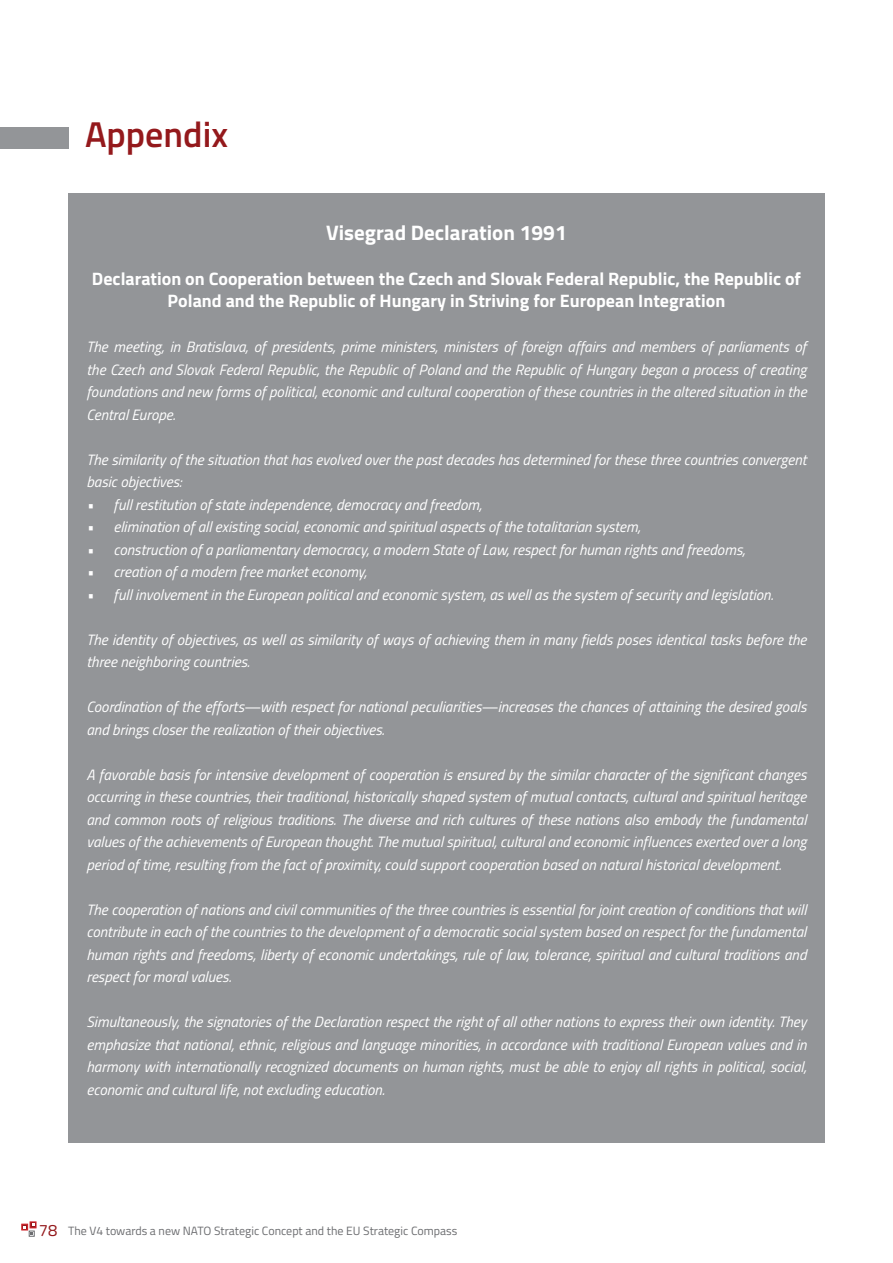
<style>
.page{position:relative;width:893px;height:1263px;background:#fff}
.page>*{position:absolute;margin:0;border:0;box-sizing:border-box;transform-origin:0 0}
.t1{font:600 36px "Titillium Web";color:#94191c}
.t2{font:700 21px "Titillium Web";color:#fff}
.t3{font:700 18px/22.5px "Titillium Web";color:#fff;text-align:center}
.t4{font:italic 15px/22.5px "Titillium Web";color:#fff;text-align:justify}
.t5{font:12px "Titillium Web";color:#6c6d70}
.s1{font-size:16.5px;color:#94191c}
</style>
<div class="page">
<svg style="left:21px;top:1223px;width:7px;height:7px"></svg>
<svg style="left:30px;top:1221px;width:6px;height:7px"></svg>
<svg style="left:24px;top:1224px;width:11px;height:12px"></svg>
<div style="left:68px;top:194px;width:757px;height:949px;background:#939598"></div>
<div style="left:0;top:128px;width:68px;height:21px;background:#939598"></div>
<h1 class="t1" style="left:85px;top:107px;width:144px">Appendix</h1>
<h2 class="t2" style="left:326px;top:216px;width:242px">Visegrad Declaration 1991</h2>
<p class="t3" style="left:92px;top:266px;width:710px">Declaration on Cooperation between the Czech and Slovak Federal Republic, the Republic of<br>Poland and the Republic of Hungary in Striving for European Integration</p>
<p class="t4" style="left:86px;top:335px;width:722px">The meeting, in Bratislava, of presidents, prime ministers, ministers of foreign affairs and members of parliaments of the Czech and Slovak Federal Republic, the Republic of Poland and the Republic of Hungary began a process of creating foundations and new forms of political, economic and cultural cooperation of these countries in the altered situation in the Central Europe.</p>
<p class="t4" style="left:86px;top:447px;width:722px">The similarity of the situation that has evolved over the past decades has determined for these three countries convergent basic objectives:</p>
<p class="t4" style="left:86px;top:492px;width:397px">• full restitution of state independence, democracy and freedom,</p>
<p class="t4" style="left:86px;top:515px;width:556px">• elimination of all existing social, economic and spiritual aspects of the totalitarian system,</p>
<p class="t4" style="left:86px;top:537px;width:660px">• construction of a parliamentary democracy, a modern State of Law, respect for human rights and freedoms,</p>
<p class="t4" style="left:86px;top:560px;width:282px">• creation of a modern free market economy,</p>
<p class="t4" style="left:86px;top:582px;width:688px">• full involvement in the European political and economic system, as well as the system of security and legislation.</p>
<p class="t4" style="left:86px;top:627px;width:722px">The identity of objectives, as well as similarity of ways of achieving them in many fields poses identical tasks before the three neighboring countries.</p>
<p class="t4" style="left:86px;top:695px;width:722px">Coordination of the efforts—with respect for national peculiarities—increases the chances of attaining the desired goals and brings closer the realization of their objectives.</p>
<p class="t4" style="left:86px;top:762px;width:722px">A favorable basis for intensive development of cooperation is ensured by the similar character of the significant changes occurring in these countries, their traditional, historically shaped system of mutual contacts, cultural and spiritual heritage and common roots of religious traditions. The diverse and rich cultures of these nations also embody the fundamental values of the achievements of European thought. The mutual spiritual, cultural and economic influences exerted over a long period of time, resulting from the fact of proximity, could support cooperation based on natural historical development.</p>
<p class="t4" style="left:86px;top:897px;width:722px">The cooperation of nations and civil communities of the three countries is essential for joint creation of conditions that will contribute in each of the countries to the development of a democratic social system based on respect for the fundamental human rights and freedoms, liberty of economic undertakings, rule of law, tolerance, spiritual and cultural traditions and respect for moral values.</p>
<p class="t4" style="left:86px;top:1010px;width:722px">Simultaneously, the signatories of the Declaration respect the right of all other nations to express their own identity. They emphasize that national, ethnic, religious and language minorities, in accordance with traditional European values and in harmony with internationally recognized documents on human rights, must be able to enjoy all rights in political, social, economic and cultural life, not excluding education.</p>
<p class="t5" style="left:39px;top:1222px;width:420px"><span class="s1">78</span> The V4 towards a new NATO Strategic Concept and the EU Strategic Compass</p>
</div>
